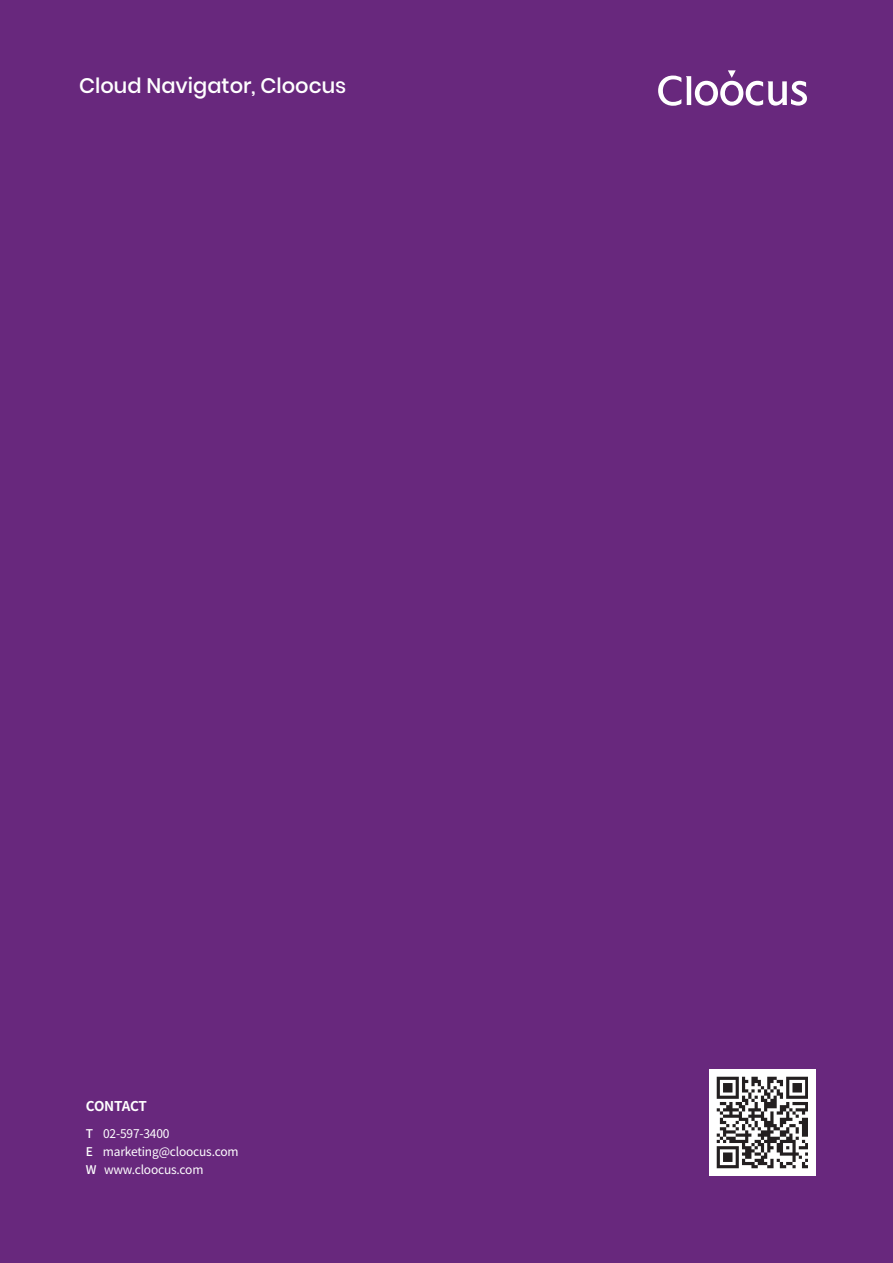
<style>
.page{position:relative;width:893px;height:1263px;background:#68287d}
.page>*{position:absolute;margin:0;border:0;box-sizing:border-box;transform-origin:0 0}
.t1{font:500 21px "Poppins";color:#fff}
.t2{font:700 13.5px "Noto Sans CJ Kkr";letter-spacing:-.03em;color:#fff}
.t3{font:12px/18px "Noto Sans CJ Kkr";letter-spacing:-.015em;color:#fff}
.s1{font-weight:500}
</style>
<div class="page">
<svg style="left:658px;top:70px;width:149px;height:36px"></svg>
<div style="left:709px;top:1069px;width:106px;height:107px;background:#fff"></div>
<img style="left:717px;top:1077px;width:91px;height:91px">
<h1 class="t1" style="left:79px;top:73px;width:269px">Cloud Navigator, Cloocus</h1>
<p class="t2" style="left:86px;top:1098px;width:63px">CONTACT</p>
<p class="t3" style="left:86px;top:1125px;width:154px"><span class="s1">T</span> 02-597-3400<br><span class="s1">E</span> marketing@cloocus.com<br><span class="s1">W</span> www.cloocus.com</p>
</div>
